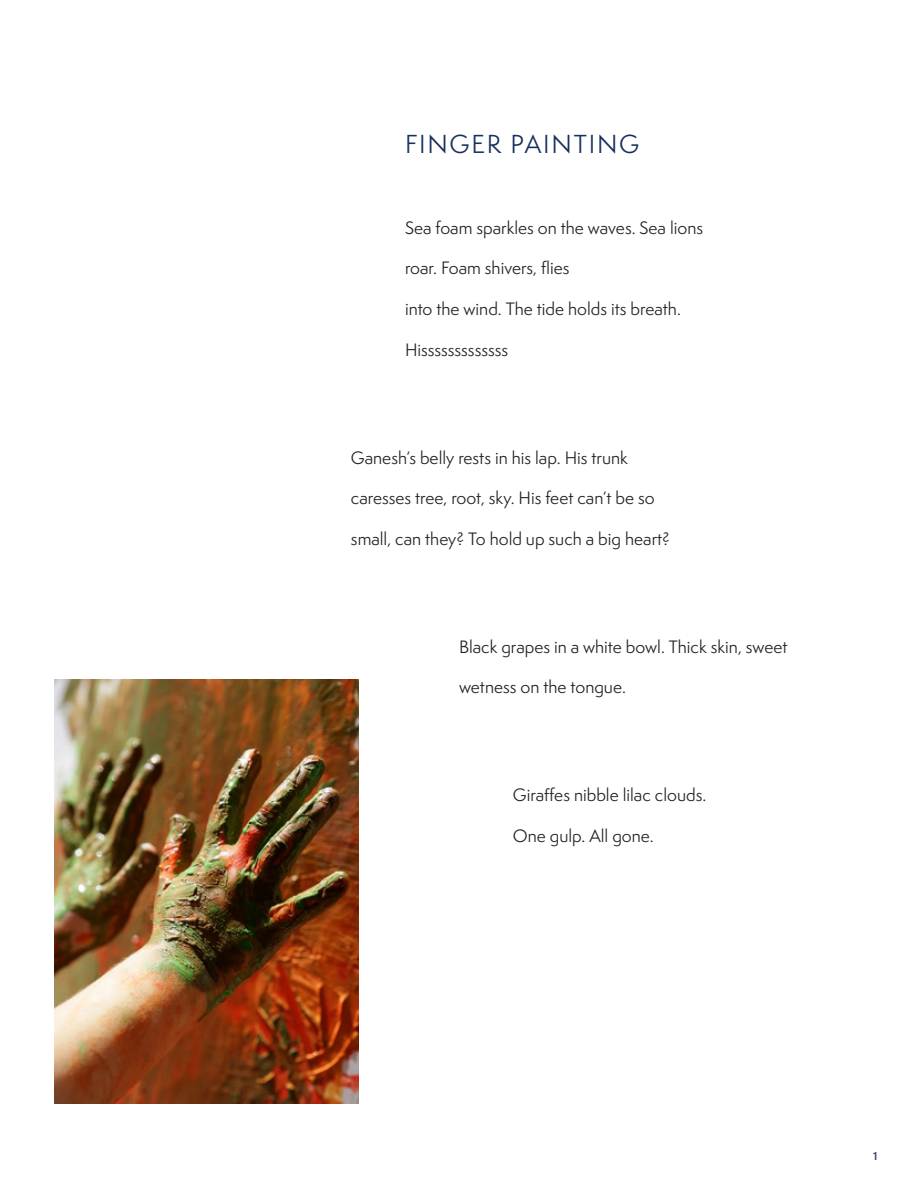
<style>
.page{position:relative;width:918px;height:1188px;background:#fff}
.page>*{position:absolute;margin:0;border:0;box-sizing:border-box;transform-origin:0 0}
.t1{font:24px "Semplicita Pro";letter-spacing:.075em;color:#18305e}
.t2{font:16.5px "Semplicita Pro";color:#231f20}
.t3{font:700 10.5px "Semplicita Pro";color:#4f3c6c}
</style>
<div class="page">
<img style="left:54px;top:680px;width:304px;height:423px">
<h1 class="t1" style="left:405px;top:127px;width:236px">FINGER PAINTING</h1>
<p class="t2" style="left:405px;top:216px;width:300px">Sea foam sparkles on the waves. Sea lions</p>
<p class="t2" style="left:405px;top:257px;width:166px">roar. Foam shivers, flies</p>
<p class="t2" style="left:405px;top:297px;width:277px">into the wind. The tide holds its breath.</p>
<p class="t2" style="left:405px;top:338px;width:105px">Hisssssssssssss</p>
<p class="t2" style="left:351px;top:446px;width:278px">Ganesh’s belly rests in his lap. His trunk</p>
<p class="t2" style="left:351px;top:486px;width:305px">caresses tree, root, sky. His feet can’t be so</p>
<p class="t2" style="left:351px;top:527px;width:321px">small, can they? To hold up such a big heart?</p>
<p class="t2" style="left:459px;top:635px;width:330px">Black grapes in a white bowl. Thick skin, sweet</p>
<p class="t2" style="left:459px;top:675px;width:168px">wetness on the tongue.</p>
<p class="t2" style="left:513px;top:783px;width:195px">Giraffes nibble lilac clouds.</p>
<p class="t2" style="left:513px;top:824px;width:142px">One gulp. All gone.</p>
<p class="t3" style="left:873px;top:1148px;width:6px">1</p>
</div>
